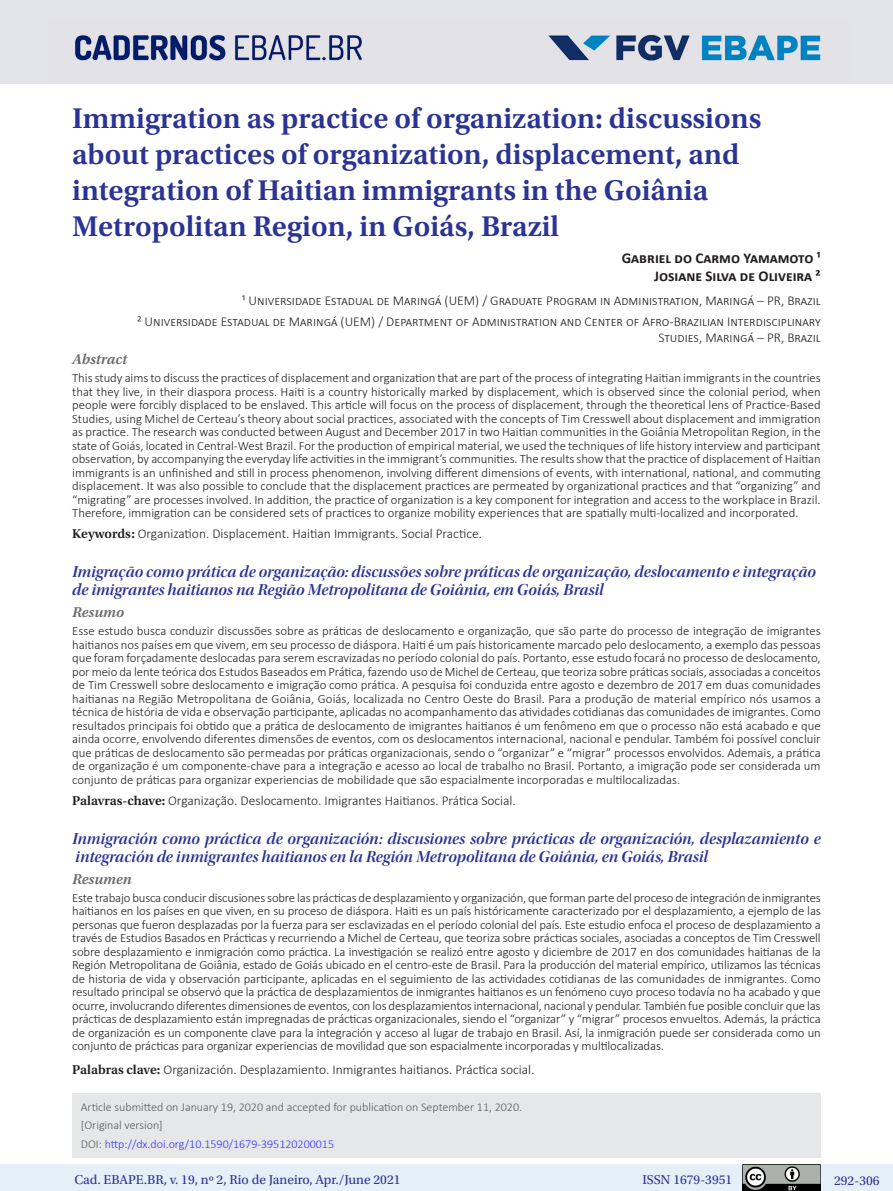
<style>
.page{position:relative;width:893px;height:1191px;background:#fff}
.page>*{position:absolute;margin:0;border:0;box-sizing:border-box;transform-origin:0 0}
._01_título_PT{font:600 30px/36px "Utopia Std";color:#2b3393}
._03_3_1_título_IN{font:16.5px/18px "Utopia Std Semibold Disp It";color:#2b3393}
._02_autores{font:700 15px "Calibri";color:#231f20}
._03_0_titulo_resumo{font:italic 600 15px "Utopia Std";color:#6c6d70}
._02_autores_-_tit{font:300 13.5px/16.2px "Calibri";color:#231f20;text-align:right}
._03_1_2_palavras-cha{font:300 13.5px "Calibri";color:#231f20}
.t1{font:13.5px "Utopia Std";color:#2b3393}
._03_1_2_Keywords{font:300 13.5px "Calibri";color:#231f20}
._03_1_1_resumo_PT{font:300 12.75px/13.5px "Calibri";letter-spacing:-.01em;color:#231f20;text-align:justify}
._03_3_2_resumo_IN{font:300 12.75px/13.5px "Calibri";color:#231f20;text-align:justify}
._06_3_nota_de_rodape{font:300 12px "Calibri";color:#57585a}
._06_3_nota_de_rodape-2{font:300 12px "Calibri";color:#33f}
.s1{font-family:"Utopia Std";font-weight:600}
.s2{color:#57585a}
</style>
<div class="page">
<div style="left:0;top:1164px;width:893px;height:27px;background:#e4eff8"></div>
<img style="left:743px;top:1164px;width:78px;height:27px">
<div style="left:0;top:0;width:893px;height:84px;background:#e3e4e8"></div>
<img style="left:74px;top:34px;width:747px;height:27px">
<div style="left:72px;top:1093px;width:749px;height:64px;background:#e6e7e9"></div>
<p class="_01_título_PT" style="left:72px;top:101px;width:691px">Immigration as practice of organization: discussions about practices of organization, displacement, and integration of Haitian immigrants in the Goiânia Metropolitan Region, in Goiás, Brazil</p>
<p class="_02_autores" style="left:622px;top:247px;width:200px">Gabriel do Carmo Yamamoto ¹</p>
<p class="_02_autores" style="left:654px;top:265px;width:168px">Josiane Silva de Oliveira ²</p>
<p class="_02_autores_-_tit" style="left:242px;top:293px;width:580px">¹ Universidade Estadual de Maringá (UEM) / Graduate Program in Administration, Maringá – PR, Brazil</p>
<p class="_02_autores_-_tit" style="left:137px;top:313px;width:685px">² Universidade Estadual de Maringá (UEM) / Department of Administration and Center of Afro-Brazilian Interdisciplinary<br>Studies, Maringá – PR, Brazil</p>
<p class="_03_0_titulo_resumo" style="left:72px;top:351px;width:57px">Abstract</p>
<p class="_03_3_2_resumo_IN" style="left:72px;top:371px;width:750px">This study aims to discuss the practices of displacement and organization that are part of the process of integrating Haitian immigrants in the countries that they live, in their diaspora process. Haiti is a country historically marked by displacement, which is observed since the colonial period, when people were forcibly displaced to be enslaved. This article will focus on the process of displacement, through the theoretical lens of Practice-Based Studies, using Michel de Certeau’s theory about social practices, associated with the concepts of Tim Cresswell about displacement and immigration as practice. The research was conducted between August and December 2017 in two Haitian communities in the Goiânia Metropolitan Region, in the state of Goiás, located in Central-West Brazil. For the production of empirical material, we used the techniques of life history interview and participant observation, by accompanying the everyday life activities in the immigrant’s communities. The results show that the practice of displacement of Haitian immigrants is an unfinished and still in process phenomenon, involving different dimensions of events, with international, national, and commuting displacement. It was also possible to conclude that the displacement practices are permeated by organizational practices and that “organizing” and “migrating” are processes involved. In addition, the practice of organization is a key component for integration and access to the workplace in Brazil.<br>Therefore, immigration can be considered sets of practices to organize mobility experiences that are spatially multi-localized and incorporated.</p>
<p class="_03_1_2_Keywords" style="left:72px;top:525px;width:411px"><span class="s1">Keywords:</span> Organization. Displacement. Haitian Immigrants. Social Practice.</p>
<p class="_03_3_1_título_IN" style="left:72px;top:563px;width:745px">Imigração como prática de organização: discussões sobre práticas de organização, deslocamento e integração de imigrantes haitianos na Região Metropolitana de Goiânia, em Goiás, Brasil</p>
<p class="_03_0_titulo_resumo" style="left:72px;top:604px;width:53px">Resumo</p>
<p class="_03_1_1_resumo_PT" style="left:72px;top:624px;width:750px">Esse estudo busca conduzir discussões sobre as práticas de deslocamento e organização, que são parte do processo de integração de imigrantes haitianos nos países em que vivem, em seu processo de diáspora. Haiti é um país historicamente marcado pelo deslocamento, a exemplo das pessoas que foram forçadamente deslocadas para serem escravizadas no período colonial do país. Portanto, esse estudo focará no processo de deslocamento, por meio da lente teórica dos Estudos Baseados em Prática, fazendo uso de Michel de Certeau, que teoriza sobre práticas sociais, associadas a conceitos de Tim Cresswell sobre deslocamento e imigração como prática. A pesquisa foi conduzida entre agosto e dezembro de 2017 em duas comunidades haitianas na Região Metropolitana de Goiânia, Goiás, localizada no Centro Oeste do Brasil. Para a produção de material empírico nós usamos a técnica de história de vida e observação participante, aplicadas no acompanhamento das atividades cotidianas das comunidades de imigrantes. Como resultados principais foi obtido que a prática de deslocamento de imigrantes haitianos é um fenômeno em que o processo não está acabado e que ainda ocorre, envolvendo diferentes dimensões de eventos, com os deslocamentos internacional, nacional e pendular. Também foi possível concluir que práticas de deslocamento são permeadas por práticas organizacionais, sendo o “organizar” e “migrar” processos envolvidos. Ademais, a prática de organização é um componente-chave para a integração e acesso ao local de trabalho no Brasil. Portanto, a imigração pode ser considerada um conjunto de práticas para organizar experiencias de mobilidade que são espacialmente incorporadas e multilocalizadas.</p>
<p class="_03_1_2_palavras-cha" style="left:72px;top:791px;width:445px"><span class="s1">Palavras-chave:</span> Organização. Deslocamento. Imigrantes Haitianos. Prática Social.</p>
<p class="_03_3_1_título_IN" style="left:72px;top:829px;width:750px">Inmigración como práctica de organización: discusiones sobre prácticas de organización, desplazamiento e integración de inmigrantes haitianos en la Región Metropolitana de Goiânia, en Goiás, Brasil</p>
<p class="_03_0_titulo_resumo" style="left:72px;top:870px;width:61px">Resumen</p>
<p class="_03_1_1_resumo_PT" style="left:72px;top:890px;width:750px">Este trabajo busca conducir discusiones sobre las prácticas de desplazamiento y organización, que forman parte del proceso de integración de inmigrantes haitianos en los países en que viven, en su proceso de diáspora. Haiti es un país históricamente caracterizado por el desplazamiento, a ejemplo de las personas que fueron desplazadas por la fuerza para ser esclavizadas en el período colonial del país. Este estudio enfoca el proceso de desplazamiento a través de Estudios Basados en Prácticas y recurriendo a Michel de Certeau, que teoriza sobre prácticas sociales, asociadas a conceptos de Tim Cresswell sobre desplazamiento e inmigración como práctica. La investigación se realizó entre agosto y diciembre de 2017 en dos comunidades haitianas de la Región Metropolitana de Goiânia, estado de Goiás ubicado en el centro-este de Brasil. Para la producción del material empírico, utilizamos las técnicas de historia de vida y observación participante, aplicadas en el seguimiento de las actividades cotidianas de las comunidades de inmigrantes. Como resultado principal se observó que la práctica de desplazamientos de inmigrantes haitianos es un fenómeno cuyo proceso todavía no ha acabado y que ocurre, involucrando diferentes dimensiones de eventos, con los desplazamientos internacional, nacional y pendular. También fue posible concluir que las prácticas de desplazamiento están impregnadas de prácticas organizacionales, siendo el “organizar” y “migrar” procesos envueltos. Además, la práctica de organización es un componente clave para la integración y acceso al lugar de trabajo en Brasil. Así, la inmigración puede ser considerada como un conjunto de prácticas para organizar experiencias de movilidad que son espacialmente incorporadas y multilocalizadas.</p>
<p class="_03_1_2_palavras-cha" style="left:72px;top:1061px;width:464px"><span class="s1">Palabras clave:</span> Organización. Desplazamiento. Inmigrantes haitianos. Práctica social.</p>
<p class="_06_3_nota_de_rodape" style="left:81px;top:1099px;width:443px">Article submitted on January 19, 2020 and accepted for publication on September 11, 2020.</p>
<p class="_06_3_nota_de_rodape" style="left:81px;top:1118px;width:84px">[Original version]</p>
<p class="_06_3_nota_de_rodape-2" style="left:81px;top:1136px;width:255px"><span class="s2">DOI:</span> http://dx.doi.org/10.1590/1679-395120200015</p>
<p class="t1" style="left:74px;top:1172px;width:328px">Cad. EBAPE.BR, v. 19, nº 2, Rio de Janeiro, Apr./June 2021</p>
<p class="t1" style="left:642px;top:1172px;width:91px">ISSN 1679-3951</p>
<p class="t1" style="left:834px;top:1173px;width:47px">292-306</p>
</div>
